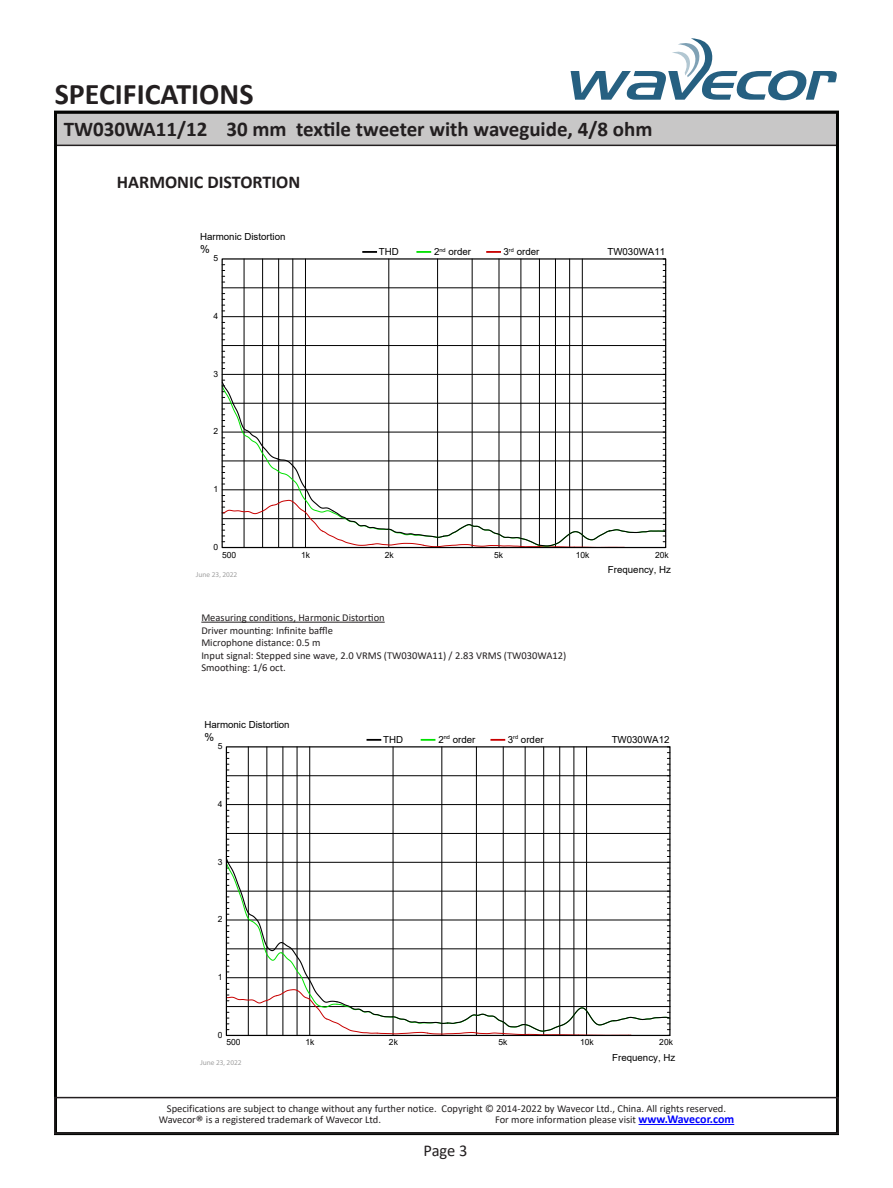
<style>
.page{position:relative;width:893px;height:1188px;background:#fff}
.page>*{position:absolute;margin:0;border:0;box-sizing:border-box;transform-origin:0 0}
.t1{font:700 30px "Calibri";color:#231f20}
.t2{font:700 21px "Calibri";color:#231f20}
.t3{font:700 18px "Calibri";color:#231f20}
.t4{font:16.5px "Calibri";color:#231f20}
.t5{font:10.95px "Arial";color:#000}
.t6{font:10.5px/11.2px "Calibri";color:#231f20}
.t7{font:9.75px "Arial";color:#000}
.t8{font:8.55px "Arial";color:#000}
.t9{font:7.35px "Myriad";color:#a0a0a0}
.s1{font-size:15px}
.s2{font-weight:700;font-size:12px;color:#00f}
</style>
<div class="page">
<div style="left:55px;top:113px;width:783px;height:32px;background:#c8c7c7"></div>
<div style="left:54px;top:112px;width:785px;height:34px;border:2px solid #231f20"></div>
<hr style="left:638px;top:1124px;width:96px;height:1px;background:#00f">
<div style="left:54px;top:1097px;width:785px;height:37px;border:2px solid #231f20"></div>
<svg style="left:571px;top:38px;width:266px;height:62px"></svg>
<hr style="left:201px;top:622px;width:184px;height:1px;background:#231f20">
<svg style="left:367px;top:739px;width:14px;height:2px"></svg>
<svg style="left:490px;top:739px;width:15px;height:2px"></svg>
<svg style="left:421px;top:739px;width:14px;height:2px"></svg>
<svg style="left:225px;top:747px;width:446px;height:289px"></svg>
<div style="left:226px;top:746px;width:444px;height:290px;border:1px solid #000"></div>
<svg style="left:362px;top:251px;width:15px;height:2px"></svg>
<svg style="left:486px;top:251px;width:15px;height:2px"></svg>
<svg style="left:416px;top:251px;width:15px;height:2px"></svg>
<svg style="left:221px;top:259px;width:443px;height:289px"></svg>
<div style="left:222px;top:258px;width:444px;height:290px;border:1px solid #000"></div>
<h1 class="t1" style="left:55px;top:73px;width:200px">SPECIFICATIONS</h1>
<p class="t2" style="left:64px;top:114px;width:590px">TW030WA11/12 30 mm textile tweeter with waveguide, 4/8 ohm</p>
<p class="t3" style="left:117px;top:169px;width:185px">HARMONIC DISTORTION</p>
<p class="t7" style="left:200px;top:230px;width:87px">Harmonic Distortion</p>
<p class="t5" style="left:200px;top:242px;width:11px">%</p>
<p class="t7" style="left:607px;top:245px;width:59px">TW030WA11</p>
<p class="t7" style="left:379px;top:245px;width:21px">THD</p>
<p class="t7" style="left:434px;top:245px;width:39px">2<sup>nd</sup> order</p>
<p class="t7" style="left:504px;top:245px;width:37px">3<sup>rd</sup> order</p>
<p class="t8" style="left:213px;top:252px;width:6px">5</p>
<p class="t8" style="left:213px;top:310px;width:6px">4</p>
<p class="t8" style="left:213px;top:368px;width:6px">3</p>
<p class="t8" style="left:213px;top:425px;width:6px">2</p>
<p class="t8" style="left:213px;top:483px;width:6px">1</p>
<p class="t8" style="left:213px;top:541px;width:6px">0</p>
<p class="t8" style="left:222px;top:549px;width:16px">500</p>
<p class="t8" style="left:301px;top:549px;width:10px">1k</p>
<p class="t8" style="left:385px;top:549px;width:10px">2k</p>
<p class="t8" style="left:494px;top:549px;width:10px">5k</p>
<p class="t8" style="left:576px;top:549px;width:15px">10k</p>
<p class="t8" style="left:655px;top:549px;width:15px">20k</p>
<p class="t9" style="left:196px;top:570px;width:43px">June 23, 2022</p>
<p class="t6" style="left:201px;top:612px;width:185px">Measuring conditions, Harmonic Distortion</p>
<p class="t6" style="left:201px;top:624px;width:133px">Driver mounting: Infinite baffle</p>
<p class="t6" style="left:201px;top:637px;width:121px">Microphone distance: 0.5 m</p>
<p class="t6" style="left:201px;top:649px;width:366px">Input signal: Stepped sine wave, 2.0 VRMS (TW030WA11) / 2.83 VRMS (TW030WA12)</p>
<p class="t6" style="left:201px;top:662px;width:86px">Smoothing: 1/6 oct.</p>
<p class="t7" style="left:608px;top:563px;width:65px">Frequency, Hz</p>
<p class="t7" style="left:204px;top:718px;width:87px">Harmonic Distortion</p>
<p class="t5" style="left:204px;top:730px;width:11px">%</p>
<p class="t7" style="left:612px;top:733px;width:59px">TW030WA12</p>
<p class="t7" style="left:383px;top:733px;width:21px">THD</p>
<p class="t7" style="left:438px;top:733px;width:39px">2<sup>nd</sup> order</p>
<p class="t7" style="left:508px;top:733px;width:37px">3<sup>rd</sup> order</p>
<p class="t8" style="left:218px;top:740px;width:6px">5</p>
<p class="t8" style="left:218px;top:798px;width:6px">4</p>
<p class="t8" style="left:218px;top:856px;width:6px">3</p>
<p class="t8" style="left:218px;top:913px;width:6px">2</p>
<p class="t8" style="left:218px;top:971px;width:6px">1</p>
<p class="t8" style="left:218px;top:1029px;width:6px">0</p>
<p class="t8" style="left:226px;top:1037px;width:16px">500</p>
<p class="t8" style="left:305px;top:1037px;width:10px">1k</p>
<p class="t8" style="left:389px;top:1037px;width:10px">2k</p>
<p class="t8" style="left:498px;top:1037px;width:10px">5k</p>
<p class="t8" style="left:580px;top:1037px;width:15px">10k</p>
<p class="t8" style="left:659px;top:1037px;width:15px">20k</p>
<p class="t9" style="left:200px;top:1058px;width:43px">June 23, 2022</p>
<p class="t7" style="left:612px;top:1050px;width:65px">Frequency, Hz</p>
<p class="t6" style="left:159px;top:1102px;width:569px;text-indent:8px">Specifications are subject to change without any further notice. Copyright © 2014-2022 by Wavecor Ltd., China. All rights reserved.<br>Wavecor<span class="s1">®</span> is a registered trademark of Wavecor Ltd.</p>
<p class="t6" style="left:495px;top:1114px;width:241px">For more information please visit <span class="s2">www.Wavecor.com</span></p>
<h3 class="t4" style="left:423px;top:1139px;width:46px">Page 3</h3>
</div>
